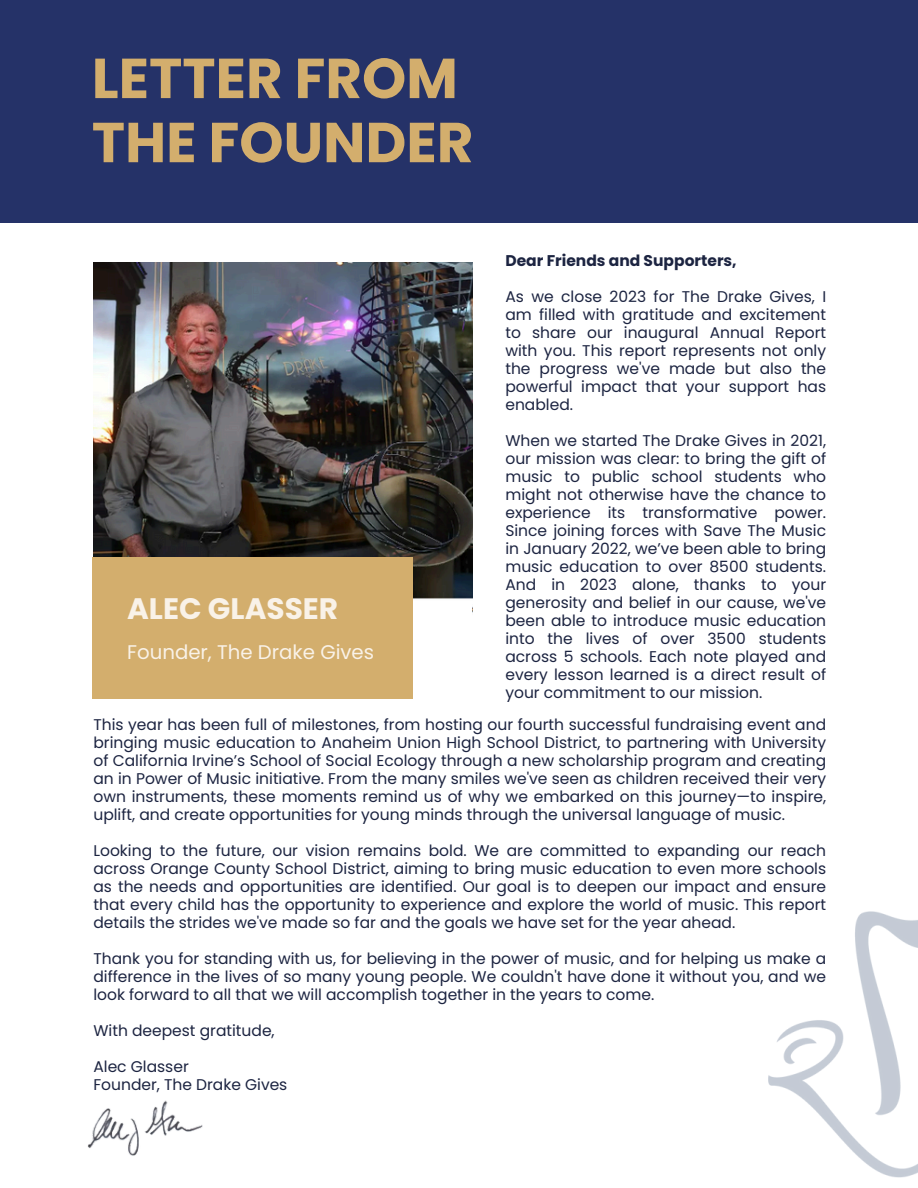
<style>
.page{position:relative;width:918px;height:1188px;background:#fff}
.page>*{position:absolute;margin:0;border:0;box-sizing:border-box;transform-origin:0 0}
.t1{font:700 56.25px/64.2px "Poppins";color:#d3ae6d}
.t2{font:700 29.7px "Poppins";color:#f9f2e8}
.t3{font:19.8px "Poppins";color:#f9f2e8}
.t4{font:15.45px/18px "Poppins";color:#1c2441;text-align:justify}
.t5{font:700 15.45px "Poppins";color:#1c2441}
</style>
<div class="page">
<img style="left:93px;top:262px;width:380px;height:351px">
<div style="left:38px;top:601px;width:434px;height:111px;background:#fff"></div>
<div style="left:93px;top:557px;width:320px;height:142px;background:#d3ae6d"></div>
<img style="left:88px;top:1100px;width:115px;height:56px">
<div style="left:0;top:0;width:918px;height:223px;background:#253268"></div>
<img style="left:768px;top:911px;width:150px;height:267px">
<h2 class="t1" style="left:92px;top:46px;width:383px">LETTER FROM<br>THE FOUNDER</h2>
<h3 class="t5" style="left:505px;top:250px;width:233px">Dear Friends and Supporters,</h3>
<h4 class="t4" style="left:505px;top:288px;width:322px">As we close 2023 for The Drake Gives, I am filled with gratitude and excitement to share our inaugural Annual Report with you. This report represents not only the progress we've made but also the powerful impact that your support has enabled.</h4>
<p class="t4" style="left:505px;top:432px;width:322px">When we started The Drake Gives in 2021, our mission was clear: to bring the gift of music to public school students who might not otherwise have the chance to experience its transformative power.<br>Since joining forces with Save The Music in January 2022, we’ve been able to bring music education to over 8500 students.<br>And in 2023 alone, thanks to your generosity and belief in our cause, we've been able to introduce music education into the lives of over 3500 students across 5 schools. Each note played and every lesson learned is a direct result of your commitment to our mission.</p>
<p class="t4" style="left:93px;top:715px;width:734px">This year has been full of milestones, from hosting our fourth successful fundraising event and bringing music education to Anaheim Union High School District, to partnering with University of California Irvine’s School of Social Ecology through a new scholarship program and creating an in Power of Music initiative. From the many smiles we've seen as children received their very own instruments, these moments remind us of why we embarked on this journey—to inspire, uplift, and create opportunities for young minds through the universal language of music.</p>
<p class="t4" style="left:93px;top:841px;width:734px">Looking to the future, our vision remains bold. We are committed to expanding our reach across Orange County School District, aiming to bring music education to even more schools as the needs and opportunities are identified. Our goal is to deepen our impact and ensure that every child has the opportunity to experience and explore the world of music. This report details the strides we've made so far and the goals we have set for the year ahead.</p>
<p class="t4" style="left:93px;top:949px;width:734px">Thank you for standing with us, for believing in the power of music, and for helping us make a difference in the lives of so many young people. We couldn't have done it without you, and we look forward to all that we will accomplish together in the years to come.</p>
<p class="t4" style="left:93px;top:1021px;width:183px">With deepest gratitude,</p>
<p class="t4" style="left:93px;top:1057px;width:97px">Alec Glasser</p>
<p class="t4" style="left:93px;top:1075px;width:195px">Founder, The Drake Gives</p>
<p class="t2" style="left:127px;top:588px;width:213px">ALEC GLASSER</p>
<p class="t3" style="left:127px;top:638px;width:249px">Founder, The Drake Gives</p>
</div>
